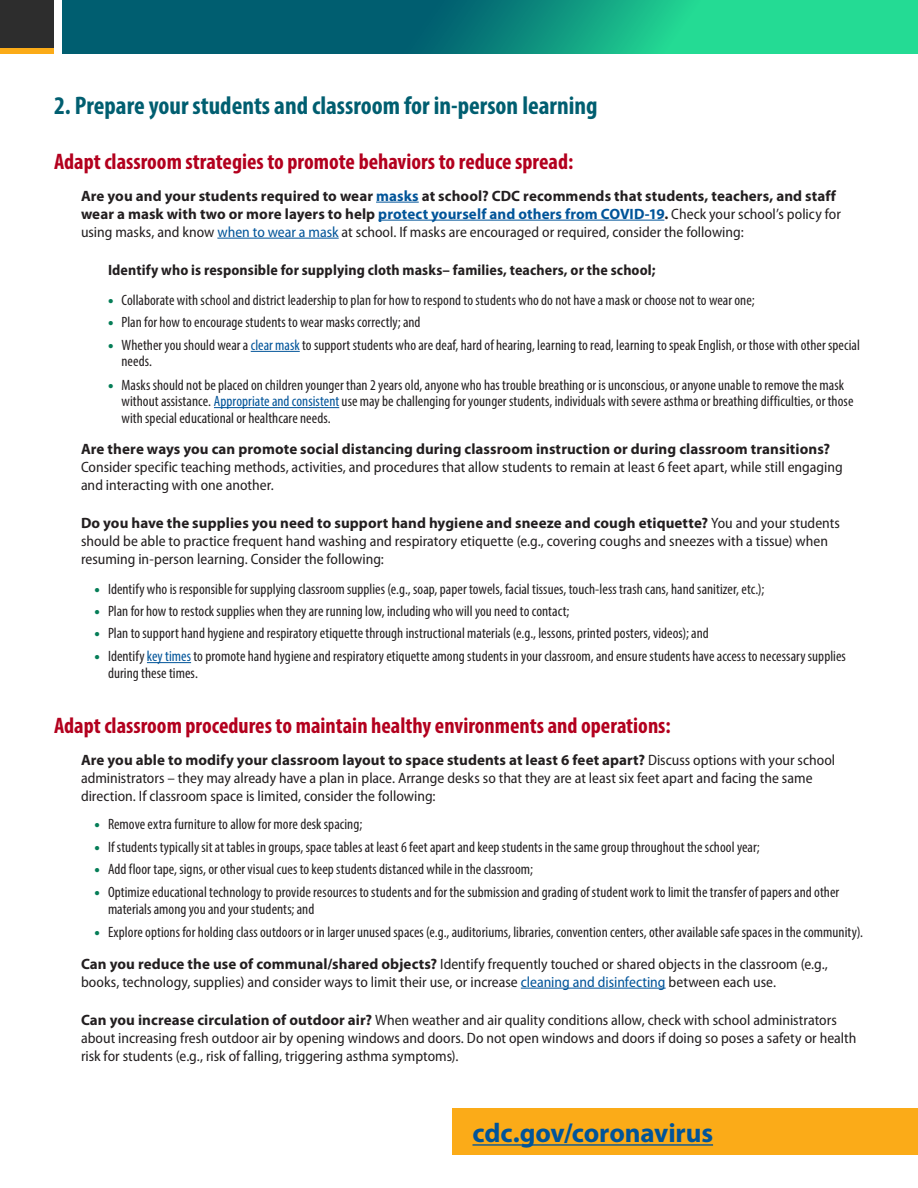
<style>
.page{position:relative;width:918px;height:1188px;background:#fff}
.page>*{position:absolute;margin:0;border:0;box-sizing:border-box;transform-origin:0 0}
.t1{font:700 27px "Myriad Pro";letter-spacing:-.005em;color:#005499}
.t2{font:700 condensed 25.5px "Myriad Pro";color:#005e70}
.t3{font:700 condensed 22.5px "Myriad Pro";color:#b3001e}
.t4{font:condensed 15px/16.5px "Myriad Pro";letter-spacing:.005em;color:#231f20}
.p_myriad{font:semi-condensed 15px/18px "Myriad Pro";color:#231f20}
.p_myriad-2{font:700 15px/18px "Myriad Pro";letter-spacing:.005em;color:#231f20}
.p_myriad-3{font:700 semi-condensed 15px "Myriad Pro";letter-spacing:.005em;color:#231f20}
.s1{color:#005499}
.s2{font-weight:400;font-stretch:semi-condensed}
.s3{font-weight:400;font-stretch:semi-condensed;color:#005499}
.s4{font-weight:900;font-stretch:normal;color:#057d57}
.s5{font-weight:700;font-stretch:normal}
</style>
<div class="page">
<div style="left:453px;top:1108px;width:465px;height:47px;background:#fbab18"></div>
<hr style="left:472px;top:1144px;width:241px;height:2px;background:#005499">
<svg style="left:62px;top:0;width:856px;height:54px;background:#0e917e"></svg>
<div style="left:0;top:47px;width:54px;height:7px;background:#fbab18"></div>
<div style="left:0;top:0;width:54px;height:47px;background:#2d2d2d"></div>
<hr style="left:376px;top:202px;width:43px;height:1px;background:#005499">
<hr style="left:378px;top:220px;width:286px;height:1px;background:#005499">
<hr style="left:217px;top:238px;width:122px;height:1px;background:#005499">
<hr style="left:251px;top:351px;width:49px;height:1px;background:#005499">
<hr style="left:214px;top:407px;width:125px;height:1px;background:#005499">
<hr style="left:147px;top:662px;width:44px;height:1px;background:#005499">
<hr style="left:521px;top:988px;width:145px;height:1px;background:#005499">
<h2 class="t2" style="left:54px;top:89px;width:545px">2. Prepare your students and classroom for in-person learning</h2>
<h3 class="t3" style="left:54px;top:148px;width:521px">Adapt classroom strategies to promote behaviors to reduce spread:</h3>
<p class="p_myriad-2" style="left:81px;top:187px;width:761px">Are you and your students required to wear <span class="s1">masks</span> at school? CDC recommends that students, teachers, and staff wear a mask with two or more layers to help <span class="s1">protect yourself and others from COVID-19</span>. <span class="s2">Check your school’s policy for using masks, and know</span> <span class="s3">when to wear a mask</span> <span class="s2">at school. If masks are encouraged or required, consider the following:</span></p>
<p class="p_myriad-3" style="left:108px;top:261px;width:549px">Identify who is responsible for supplying cloth masks– families, teachers, or the school;</p>
<p class="t4" style="left:108px;top:291px;width:648px"><span class="s4">•</span> Collaborate with school and district leadership to plan for how to respond to students who do not have a mask or choose not to wear one;</p>
<p class="t4" style="left:108px;top:313px;width:314px"><span class="s4">•</span> Plan for how to encourage students to wear masks correctly; and</p>
<p class="t4" style="left:122px;top:336px;width:740px;text-indent:-14px"><span class="s4">•</span> Whether you should wear a <span class="s1">clear mask</span> to support students who are deaf, hard of hearing, learning to read, learning to speak English, or those with other special needs.</p>
<p class="t4" style="left:122px;top:376px;width:734px;text-indent:-14px"><span class="s4">•</span> Masks should not be placed on children younger than 2 years old, anyone who has trouble breathing or is unconscious, or anyone unable to remove the mask without assistance. <span class="s1">Appropriate and consistent</span> use may be challenging for younger students, individuals with severe asthma or breathing difficulties, or those with special educational or healthcare needs.</p>
<p class="p_myriad" style="left:81px;top:440px;width:763px"><span class="s5">Are there ways you can promote social distancing during classroom instruction or during classroom transitions?<br></span>Consider specific teaching methods, activities, and procedures that allow students to remain at least 6 feet apart, while still engaging and interacting with one another.</p>
<p class="p_myriad" style="left:81px;top:515px;width:761px"><span class="s5">Do you have the supplies you need to support hand hygiene and sneeze and cough etiquette?</span> You and your students should be able to practice frequent hand washing and respiratory etiquette (e.g., covering coughs and sneezes with a tissue) when resuming in-person learning. Consider the following:</p>
<p class="t4" style="left:94px;top:581px;width:671px"><span class="s4">•</span> Identify who is responsible for supplying classroom supplies (e.g., soap, paper towels, facial tissues, touch-less trash cans, hand sanitizer, etc.);</p>
<p class="t4" style="left:94px;top:603px;width:476px"><span class="s4">•</span> Plan for how to restock supplies when they are running low, including who will you need to contact;</p>
<p class="t4" style="left:94px;top:624px;width:616px"><span class="s4">•</span> Plan to support hand hygiene and respiratory etiquette through instructional materials (e.g., lessons, printed posters, videos); and</p>
<p class="t4" style="left:108px;top:648px;width:739px;text-indent:-14px"><span class="s4">•</span> Identify <span class="s1">key times</span> to promote hand hygiene and respiratory etiquette among students in your classroom, and ensure students have access to necessary supplies during these times.</p>
<h3 class="t3" style="left:54px;top:712px;width:618px">Adapt classroom procedures to maintain healthy environments and operations:</h3>
<p class="p_myriad" style="left:81px;top:751px;width:756px"><span class="s5">Are you able to modify your classroom layout to space students at least 6 feet apart?</span> Discuss options with your school administrators – they may already have a plan in place. Arrange desks so that they are at least six feet apart and facing the same direction. If classroom space is limited, consider the following:</p>
<p class="t4" style="left:94px;top:816px;width:269px"><span class="s4">•</span> Remove extra furniture to allow for more desk spacing;</p>
<p class="t4" style="left:94px;top:839px;width:667px"><span class="s4">•</span> If students typically sit at tables in groups, space tables at least 6 feet apart and keep students in the same group throughout the school year;</p>
<p class="t4" style="left:94px;top:861px;width:440px"><span class="s4">•</span> Add floor tape, signs, or other visual cues to keep students distanced while in the classroom;</p>
<p class="t4" style="left:108px;top:884px;width:733px;text-indent:-14px"><span class="s4">•</span> Optimize educational technology to provide resources to students and for the submission and grading of student work to limit the transfer of papers and other materials among you and your students; and</p>
<p class="t4" style="left:94px;top:924px;width:770px"><span class="s4">•</span> Explore options for holding class outdoors or in larger unused spaces (e.g., auditoriums, libraries, convention centers, other available safe spaces in the community).</p>
<p class="p_myriad" style="left:81px;top:955px;width:748px"><span class="s5">Can you reduce the use of communal/shared objects?</span> Identify frequently touched or shared objects in the classroom (e.g., books, technology, supplies) and consider ways to limit their use, or increase <span class="s1">cleaning and disinfecting</span> between each use.</p>
<p class="p_myriad" style="left:81px;top:1011px;width:777px"><span class="s5">Can you increase circulation of outdoor air?</span> When weather and air quality conditions allow, check with school administrators about increasing fresh outdoor air by opening windows and doors. Do not open windows and doors if doing so poses a safety or health risk for students (e.g., risk of falling, triggering asthma symptoms).</p>
<h2 class="t1" style="left:472px;top:1118px;width:242px">cdc.gov/coronavirus</h2>
</div>
